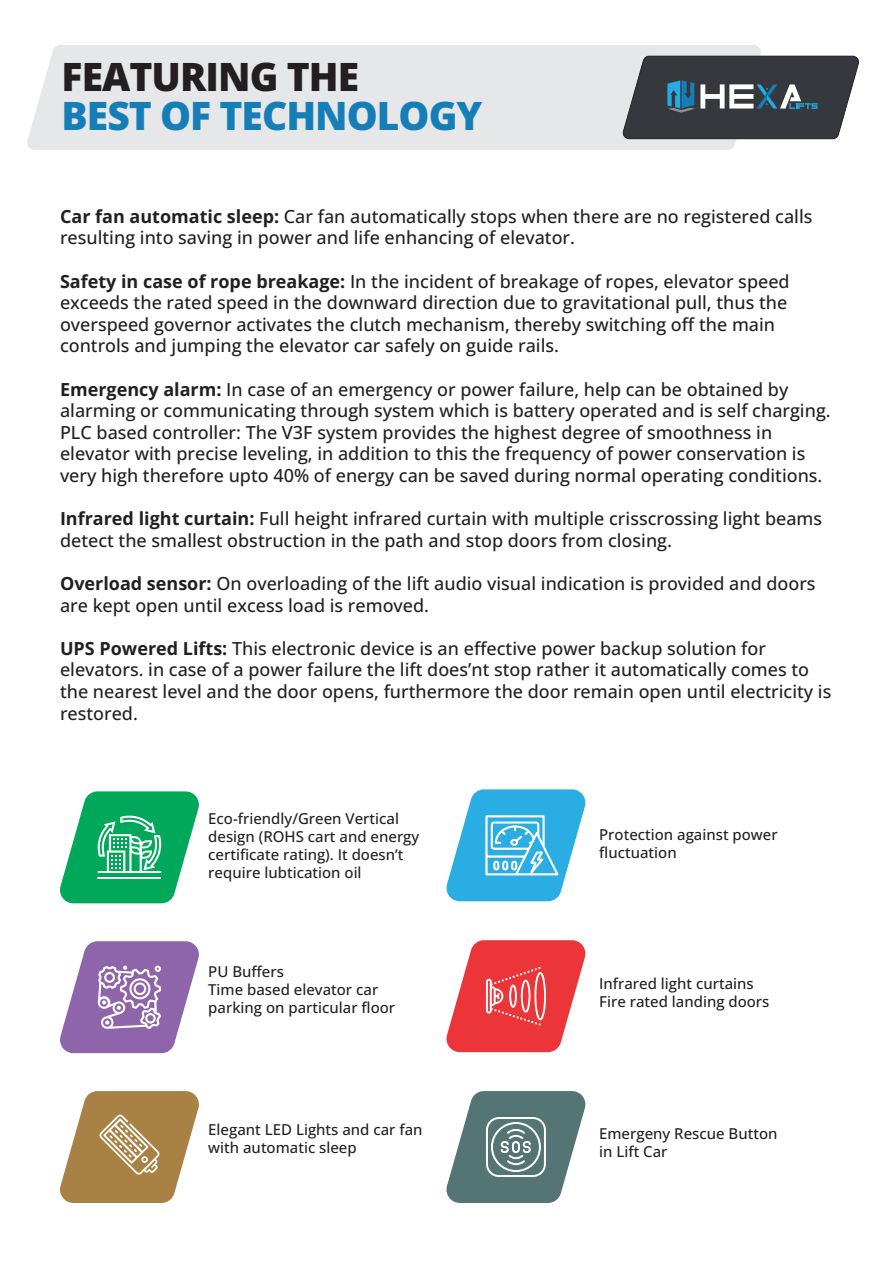
<style>
.page{position:relative;width:893px;height:1263px;background:#fff}
.page>*{position:absolute;margin:0;border:0;box-sizing:border-box;transform-origin:0 0}
.t1{font:800 39px "Open Sans";letter-spacing:-.025em;color:#167eb7}
.t2{font:800 39px "Open Sans";letter-spacing:-.025em;color:#231f20}
.t3{font:500 18px/21.6px "Open Sans";color:#231f20}
.t4{font:500 15px/18px "Open Sans";color:#231f20}
.s1{font-weight:700}
</style>
<div class="page">
<div style="left:27px;top:45px;width:735px;height:105px;background:#e6e7e8"></div>
<svg style="left:622px;top:56px;width:237px;height:83px;background:#4f555c"></svg>
<svg style="left:446px;top:940px;width:140px;height:112px"></svg>
<svg style="left:446px;top:1091px;width:140px;height:112px"></svg>
<svg style="left:60px;top:941px;width:139px;height:112px"></svg>
<svg style="left:60px;top:791px;width:139px;height:112px"></svg>
<svg style="left:446px;top:789px;width:140px;height:112px"></svg>
<svg style="left:60px;top:1091px;width:139px;height:112px"></svg>
<h1 class="t2" style="left:62px;top:48px;width:299px">FEATURING THE</h1>
<h1 class="t1" style="left:62px;top:87px;width:422px">BEST OF TECHNOLOGY</h1>
<p class="t3" style="left:60px;top:205px;width:754px"><span class="s1">Car fan automatic sleep:</span> Car fan automatically stops when there are no registered calls resulting into saving in power and life enhancing of elevator.</p>
<p class="t3" style="left:60px;top:270px;width:731px"><span class="s1">Safety in case of rope breakage:</span> In the incident of breakage of ropes, elevator speed exceeds the rated speed in the downward direction due to gravitational pull, thus the overspeed governor activates the clutch mechanism, thereby switching off the main controls and jumping the elevator car safely on guide rails.</p>
<p class="t3" style="left:60px;top:378px;width:772px"><span class="s1">Emergency alarm:</span> In case of an emergency or power failure, help can be obtained by alarming or communicating through system which is battery operated and is self charging.<br>PLC based controller: The V3F system provides the highest degree of smoothness in elevator with precise leveling, in addition to this the frequency of power conservation is very high therefore upto 40% of energy can be saved during normal operating conditions.</p>
<p class="t3" style="left:60px;top:507px;width:764px"><span class="s1">Infrared light curtain:</span> Full height infrared curtain with multiple crisscrossing light beams detect the smallest obstruction in the path and stop doors from closing.</p>
<p class="t3" style="left:60px;top:572px;width:757px"><span class="s1">Overload sensor:</span> On overloading of the lift audio visual indication is provided and doors are kept open until excess load is removed.</p>
<p class="t3" style="left:60px;top:637px;width:773px"><span class="s1">UPS Powered Lifts:</span> This electronic device is an effective power backup solution for elevators. in case of a power failure the lift does’nt stop rather it automatically comes to the nearest level and the door opens, furthermore the door remain open until electricity is restored.</p>
<p class="t4" style="left:208px;top:809px;width:213px">Eco-friendly/Green Vertical design (ROHS cart and energy certificate rating). It doesn’t require lubtication oil</p>
<p class="t4" style="left:208px;top:962px;width:188px">PU Buffers<br>Time based elevator car parking on particular floor</p>
<p class="t4" style="left:208px;top:1120px;width:216px">Elegant LED Lights and car fan with automatic sleep</p>
<p class="t4" style="left:599px;top:825px;width:180px">Protection against power fluctuation</p>
<p class="t4" style="left:599px;top:974px;width:172px">Infrared light curtains<br>Fire rated landing doors</p>
<p class="t4" style="left:599px;top:1124px;width:180px">Emergeny Rescue Button in Lift Car</p>
</div>
